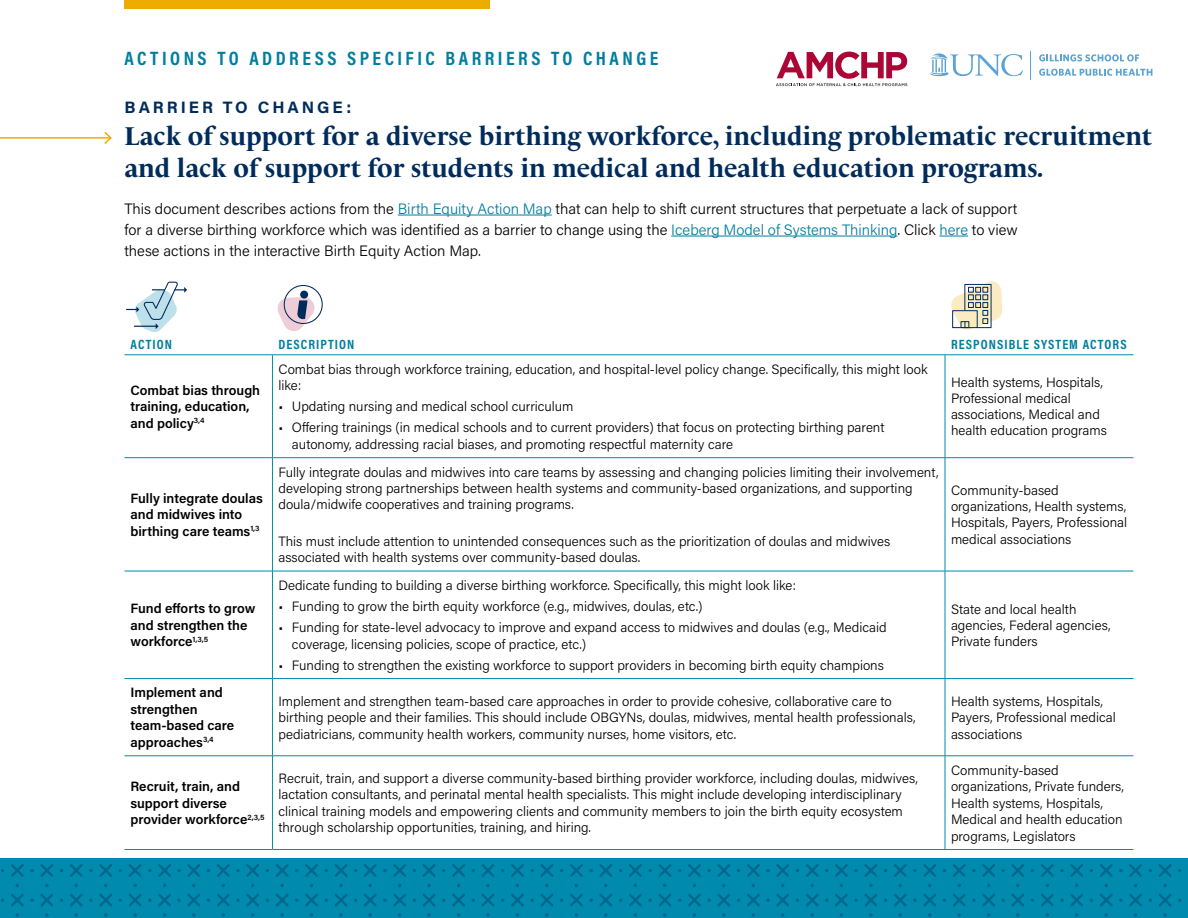
<style>
.page{position:relative;width:1188px;height:918px;background:#fff}
.page>*{position:absolute;margin:0;border:0;box-sizing:border-box;transform-origin:0 0}
.t1{font:700 26.25px/31.8px "Le Monde Livre Cla Std";color:#002c5b}
.t2{font:700 19.5px "Acumin Pro Cond";letter-spacing:.18em;color:#007e9e}
.t3{font:700 16.5px "Acumin Pro";letter-spacing:.18em;color:#002c5b}
.t4{font:300 15px/21px "Acumin Pro";color:#000;text-align:justify}
.t5{font:300 13.5px/16.5px "Acumin Pro";color:#000}
.t6{font:600 13.5px/16.5px "Acumin Pro";color:#000}
.t7{font:700 13.5px "Acumin Pro Cond";letter-spacing:.08em;color:#007e9e}
.s1{color:#007e9e}
</style>
<div class="page">
<hr style="left:0;top:137px;width:111px;height:2px;background:#ecac00">
<svg style="left:103px;top:131px;width:9px;height:13px"></svg>
<div style="left:124px;top:0;width:366px;height:9px;background:#ecac00"></div>
<svg style="left:776px;top:52px;width:131px;height:34px"></svg>
<svg style="left:1039px;top:54px;width:100px;height:7px"></svg>
<svg style="left:1039px;top:69px;width:113px;height:7px"></svg>
<svg style="left:930px;top:53px;width:93px;height:23px"></svg>
<hr style="left:398px;top:215px;width:154px;height:1px;background:#007e9e">
<hr style="left:671px;top:236px;width:226px;height:1px;background:#007e9e">
<svg style="left:939px;top:236px;width:29px;height:1px"></svg>
<div style="left:0;top:859px;width:1188px;height:59px;background:#008bae"></div>
<svg style="left:1px;top:864px;width:1180px;height:53px"></svg>
<hr style="left:124px;top:354px;width:148px;height:1px;background:#008bae">
<hr style="left:272px;top:354px;width:673px;height:1px;background:#008bae">
<hr style="left:945px;top:354px;width:188px;height:1px;background:#008bae">
<hr style="left:272px;top:355px;width:1px;height:103px;background:#008bae">
<hr style="left:945px;top:355px;width:1px;height:103px;background:#008bae">
<hr style="left:124px;top:457px;width:148px;height:1px;background:#008bae">
<hr style="left:272px;top:457px;width:673px;height:1px;background:#008bae">
<hr style="left:272px;top:458px;width:1px;height:113px;background:#008bae">
<hr style="left:945px;top:457px;width:188px;height:1px;background:#008bae">
<hr style="left:945px;top:458px;width:1px;height:113px;background:#008bae">
<hr style="left:124px;top:571px;width:148px;height:1px;background:#008bae">
<hr style="left:272px;top:571px;width:673px;height:1px;background:#008bae">
<hr style="left:272px;top:571px;width:1px;height:107px;background:#008bae">
<hr style="left:945px;top:571px;width:188px;height:1px;background:#008bae">
<hr style="left:945px;top:571px;width:1px;height:107px;background:#008bae">
<hr style="left:124px;top:678px;width:148px;height:1px;background:#008bae">
<hr style="left:272px;top:678px;width:673px;height:1px;background:#008bae">
<hr style="left:272px;top:679px;width:1px;height:77px;background:#008bae">
<hr style="left:945px;top:678px;width:188px;height:1px;background:#008bae">
<hr style="left:945px;top:679px;width:1px;height:77px;background:#008bae">
<hr style="left:124px;top:756px;width:148px;height:1px;background:#008bae">
<hr style="left:272px;top:756px;width:673px;height:1px;background:#008bae">
<hr style="left:272px;top:756px;width:1px;height:93px;background:#008bae">
<hr style="left:945px;top:756px;width:188px;height:1px;background:#008bae">
<hr style="left:945px;top:756px;width:1px;height:93px;background:#008bae">
<hr style="left:124px;top:849px;width:148px;height:1px;background:#008bae">
<hr style="left:272px;top:849px;width:673px;height:1px;background:#008bae">
<hr style="left:945px;top:849px;width:188px;height:1px;background:#008bae">
<svg style="left:126px;top:281px;width:61px;height:51px"></svg>
<svg style="left:278px;top:297px;width:37px;height:34px"></svg>
<div style="left:300px;top:291px;width:8px;height:8px;background:#002c5b;border-radius:50%"></div>
<div style="left:284px;top:285px;width:39px;height:39px;border:1px solid #002c5b;border-radius:50%"></div>
<svg style="left:951px;top:281px;width:51px;height:49px"></svg>
<div style="left:952px;top:310px;width:26px;height:18px;border:1px solid #002c5b"></div>
<h2 class="t2" style="left:124px;top:45px;width:535px">ACTIONS TO ADDRESS SPECIFIC BARRIERS TO CHANGE</h2>
<p class="t3" style="left:124px;top:96px;width:228px">BARRIER TO CHANGE:</p>
<h1 class="t1" style="left:124px;top:121px;width:1029px">Lack of support for a diverse birthing workforce, including problematic recruitment and lack of support for students in medical and health education programs.</h1>
<p class="t4" style="left:124px;top:197px;width:895px">This document describes actions from the <span class="s1">Birth Equity Action Map</span> that can help to shift current structures that perpetuate a lack of support for a diverse birthing workforce which was identified as a barrier to change using the <span class="s1">Iceberg Model of Systems Thinking</span>. Click <span class="s1">here</span> to view these actions in the interactive Birth Equity Action Map.</p>
<p class="t7" style="left:130px;top:335px;width:43px">ACTION</p>
<p class="t7" style="left:278px;top:335px;width:78px">DESCRIPTION</p>
<p class="t7" style="left:951px;top:335px;width:177px">RESPONSIBLE SYSTEM ACTORS</p>
<p class="t6" style="left:130px;top:381px;width:131px">Combat bias through training, education, and policy<sup>3,4</sup></p>
<p class="t5" style="left:278px;top:360px;width:651px">Combat bias through workforce training, education, and hospital-level policy change. Specifically, this might look like:</p>
<p class="t5" style="left:278px;top:398px;width:297px">• Updating nursing and medical school curriculum</p>
<p class="t5" style="left:292px;top:419px;width:594px;text-indent:-14px">• Offering trainings (in medical schools and to current providers) that focus on protecting birthing parent autonomy, addressing racial biases, and promoting respectful maternity care</p>
<p class="t5" style="left:951px;top:374px;width:157px">Health systems, Hospitals,<br>Professional medical associations, Medical and health education programs</p>
<p class="t6" style="left:131px;top:489px;width:134px">Fully integrate doulas and midwives into birthing care teams<sup>1,3</sup></p>
<p class="t6" style="left:131px;top:600px;width:126px">Fund efforts to grow and strengthen the workforce<sup>1,3,5</sup></p>
<p class="t5" style="left:278px;top:463px;width:662px">Fully integrate doulas and midwives into care teams by assessing and changing policies limiting their involvement, developing strong partnerships between health systems and community-based organizations, and supporting doula/midwife cooperatives and training programs.</p>
<p class="t5" style="left:278px;top:533px;width:614px">This must include attention to unintended consequences such as the prioritization of doulas and midwives associated with health systems over community-based doulas.</p>
<p class="t5" style="left:278px;top:576px;width:519px">Dedicate funding to building a diverse birthing workforce. Specifically, this might look like:</p>
<p class="t5" style="left:278px;top:597px;width:426px">• Funding to grow the birth equity workforce (e.g., midwives, doulas, etc.)</p>
<p class="t5" style="left:292px;top:619px;width:596px;text-indent:-14px">• Funding for state-level advocacy to improve and expand access to midwives and doulas (e.g., Medicaid coverage, licensing policies, scope of practice, etc.)</p>
<p class="t5" style="left:278px;top:656px;width:607px">• Funding to strengthen the existing workforce to support providers in becoming birth equity champions</p>
<p class="t5" style="left:951px;top:482px;width:178px">Community-based organizations, Health systems,<br>Hospitals, Payers, Professional medical associations</p>
<p class="t5" style="left:951px;top:600px;width:161px">State and local health agencies, Federal agencies,<br>Private funders</p>
<p class="t6" style="left:131px;top:684px;width:105px">Implement and strengthen team-based care approaches<sup>3,4</sup></p>
<p class="t5" style="left:278px;top:692px;width:639px">Implement and strengthen team-based care approaches in order to provide cohesive, collaborative care to birthing people and their families. This should include OBGYNs, doulas, midwives, mental health professionals, pediatricians, community health workers, community nurses, home visitors, etc.</p>
<p class="t5" style="left:951px;top:692px;width:166px">Health systems, Hospitals,<br>Payers, Professional medical associations</p>
<p class="t6" style="left:131px;top:778px;width:136px">Recruit, train, and support diverse provider workforce<sup>2,3,5</sup></p>
<p class="t5" style="left:278px;top:769px;width:641px">Recruit, train, and support a diverse community-based birthing provider workforce, including doulas, midwives, lactation consultants, and perinatal mental health specialists. This might include developing interdisciplinary clinical training models and empowering clients and community members to join the birth equity ecosystem through scholarship opportunities, training, and hiring.</p>
<p class="t5" style="left:951px;top:761px;width:175px">Community-based organizations, Private funders,<br>Health systems, Hospitals,<br>Medical and health education programs, Legislators</p>
</div>
